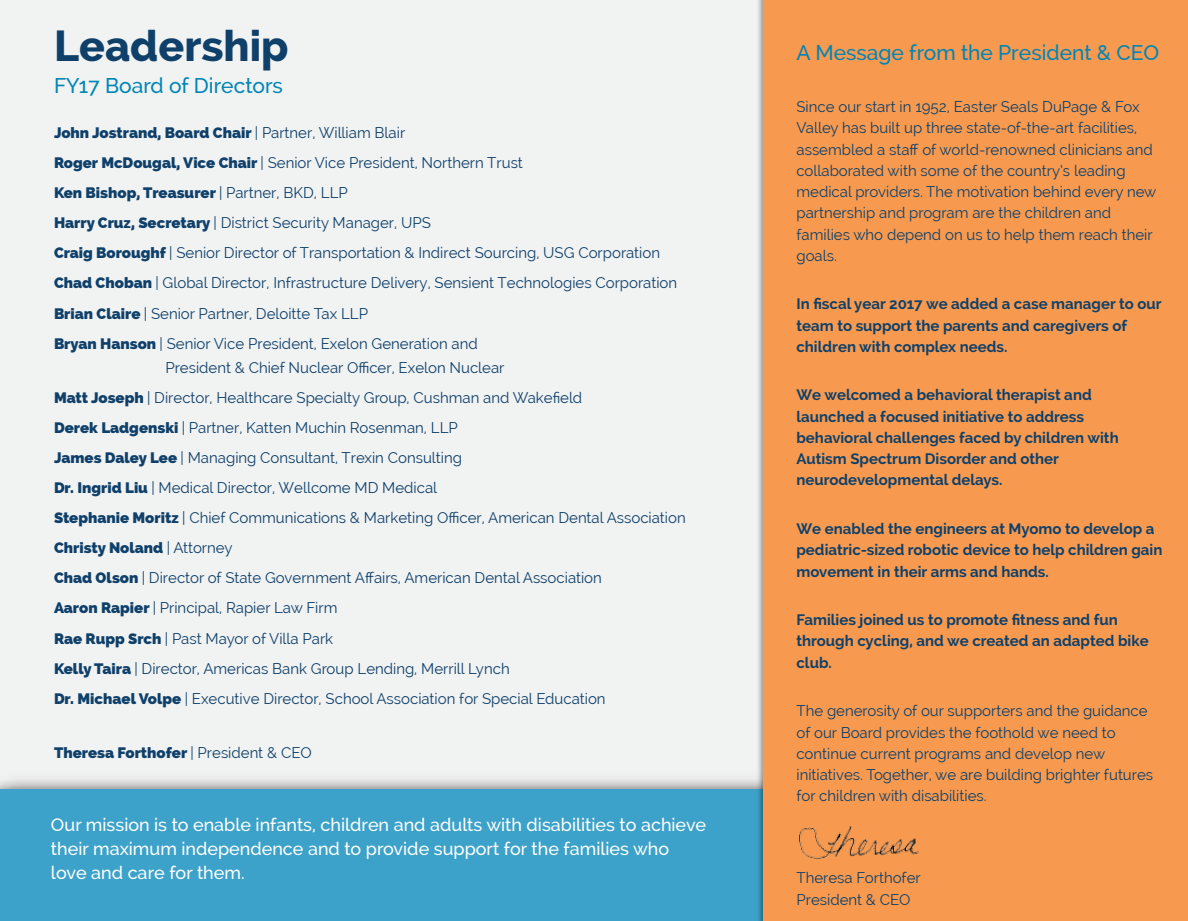
<style>
.page{position:relative;width:1188px;height:921px;background:#fff}
.page>*{position:absolute;margin:0;border:0;box-sizing:border-box;transform-origin:0 0}
.t1{font:800 43.35px "Raleway";color:#0f406a}
.t2{font:500 21.3px "Raleway";color:#0085b7}
.t3{font:500 18px/24px "Raleway";color:#fff}
.t4{font:15.15px/30.2px "Raleway";color:#0f406a}
.t5{font:700 15.15px/21.3px "Raleway";color:#0f406a}
.t6{font:800 15.15px "Raleway";color:#0f406a}
.s1{font-weight:800}
.s2{font-weight:400}
</style>
<div class="page">
<div style="left:0;top:0;width:1188px;height:920px;background:#f1f2f2"></div>
<div style="left:0;top:789px;width:1188px;height:131px;background:#3da2c9"></div>
<img style="left:755px;top:0;width:9px;height:920px">
<div style="left:764px;top:0;width:424px;height:920px;background:#f79a4f"></div>
<img style="left:800px;top:826px;width:118px;height:32px">
<h1 class="t1" style="left:54px;top:27px;width:236px">Leadership</h1>
<h2 class="t2" style="left:54px;top:77px;width:230px">FY17 Board of Directors</h2>
<p class="t4" style="left:54px;top:118px;width:625px"><span class="s1">John Jostrand, Board Chair</span> | Partner, William Blair<br><span class="s1">Roger McDougal, Vice Chair</span> | Senior Vice President, Northern Trust<br><span class="s1">Ken Bishop, Treasurer</span> | Partner, BKD, LLP<br><span class="s1">Harry Cruz, Secretary</span> | District Security Manager, UPS<br><span class="s1">Craig Boroughf</span> | Senior Director of Transportation &amp; Indirect Sourcing, USG Corporation <span class="s1">Chad Choban</span> | Global Director, Infrastructure Delivery, Sensient Technologies Corporation <span class="s1">Brian Claire</span> | Senior Partner, Deloitte Tax LLP<br><span class="s1">Bryan Hanson</span> | Senior Vice President, Exelon Generation and</p>
<p class="t4" style="left:54px;top:352px;width:633px;text-indent:111px">President &amp; Chief Nuclear Officer, Exelon Nuclear<br><span class="s1">Matt Joseph</span> | Director, Healthcare Specialty Group, Cushman and Wakefield<br><span class="s1">Derek Ladgenski</span> | Partner, Katten Muchin Rosenman, LLP<br><span class="s1">James Daley Lee</span> | Managing Consultant, Trexin Consulting<br><span class="s1">Dr. Ingrid Liu</span> | Medical Director, Wellcome MD Medical<br><span class="s1">Stephanie Moritz</span> | Chief Communications &amp; Marketing Officer, American Dental Association <span class="s1">Christy Noland</span> | Attorney<br><span class="s1">Chad Olson</span> | Director of State Government Affairs, American Dental Association<br><span class="s1">Aaron Rapier</span> | Principal, Rapier Law Firm<br><span class="s1">Rae Rupp Srch</span> | Past Mayor of Villa Park<br><span class="s1">Kelly Taira</span> | Director, Americas Bank Group Lending, Merrill Lynch<br><span class="s1">Dr. Michael Volpe</span> | Executive Director, School Association for Special Education</p>
<p class="t6" style="left:54px;top:746px;width:259px">Theresa Forthofer <span class="s2">| President &amp; CEO</span></p>
<p class="t3" style="left:51px;top:814px;width:657px">Our mission is to enable infants, children and adults with disabilities to achieve their maximum independence and to provide support for the families who love and care for them.</p>
<h2 class="t2" style="left:796px;top:45px;width:364px">A Message from the President &amp; CEO</h2>
<p class="t4" style="left:796px;top:97px;width:362px;line-height:21.3px">Since our start in 1952, Easter Seals DuPage &amp; Fox Valley has built up three state-of-the-art facilities, assembled a staff of world-renowned clinicians and collaborated with some of the country’s leading medical providers. The motivation behind every new partnership and program are the children and families who depend on us to help them reach their goals.</p>
<p class="t5" style="left:796px;top:293px;width:367px">In fiscal year 2017 we added a case manager to our team to support the parents and caregivers of children with complex needs.</p>
<p class="t5" style="left:796px;top:384px;width:324px">We welcomed a behavioral therapist and launched a focused initiative to address behavioral challenges faced by children with Autism Spectrum Disorder and other neurodevelopmental delays.</p>
<p class="t5" style="left:796px;top:518px;width:367px">We enabled the engineers at Myomo to develop a pediatric-sized robotic device to help children gain movement in their arms and hands.</p>
<p class="t5" style="left:796px;top:609px;width:354px">Families joined us to promote fitness and fun through cycling, and we created an adapted bike club.</p>
<p class="t4" style="left:796px;top:701px;width:358px;line-height:21.3px">The generosity of our supporters and the guidance of our Board provides the foothold we need to continue current programs and develop new initiatives. Together, we are building brighter futures for children with disabilities.</p>
<p class="t4" style="left:796px;top:868px;width:126px;line-height:21.3px">Theresa Forthofer<br>President &amp; CEO</p>
</div>
